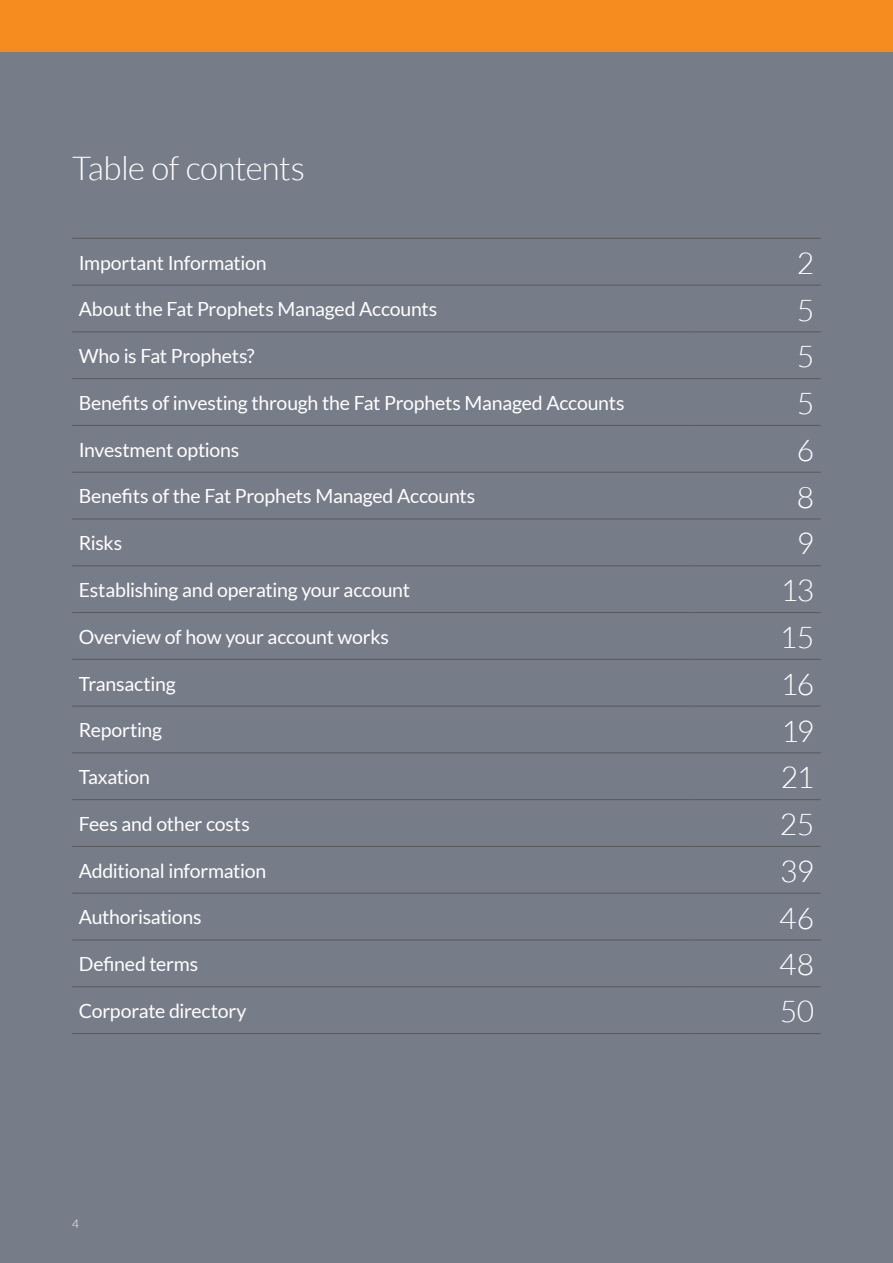
<style>
.page{position:relative;width:893px;height:1263px;background:#fff}
.page>*{position:absolute;margin:0;border:0;box-sizing:border-box;transform-origin:0 0}
.t1{font:300 33px "Lato";letter-spacing:-.015em;color:#fff}
.t2{font:300 30px "Lato";letter-spacing:-.02em;color:#fff}
.t3{font:19.5px "Lato";letter-spacing:-.015em;color:#fff}
.t4{font:300 12px "Lato";color:#fff}
</style>
<div class="page">
<div style="left:0;top:0;width:893px;height:51px;background:#f68b1f"></div>
<div style="left:0;top:53px;width:893px;height:1210px;background:#777c89"></div>
<hr style="left:72px;top:238px;width:620px;height:1px;background:#58595b">
<hr style="left:692px;top:238px;width:129px;height:1px;background:#58595b">
<hr style="left:72px;top:285px;width:620px;height:1px;background:#58595b">
<hr style="left:692px;top:285px;width:129px;height:1px;background:#58595b">
<hr style="left:72px;top:332px;width:620px;height:1px;background:#58595b">
<hr style="left:692px;top:332px;width:129px;height:1px;background:#58595b">
<hr style="left:72px;top:378px;width:620px;height:1px;background:#58595b">
<hr style="left:692px;top:378px;width:129px;height:1px;background:#58595b">
<hr style="left:72px;top:425px;width:620px;height:1px;background:#58595b">
<hr style="left:692px;top:425px;width:129px;height:1px;background:#58595b">
<hr style="left:72px;top:472px;width:620px;height:1px;background:#58595b">
<hr style="left:692px;top:472px;width:129px;height:1px;background:#58595b">
<hr style="left:72px;top:519px;width:620px;height:1px;background:#58595b">
<hr style="left:692px;top:519px;width:129px;height:1px;background:#58595b">
<hr style="left:72px;top:565px;width:620px;height:1px;background:#58595b">
<hr style="left:692px;top:565px;width:129px;height:1px;background:#58595b">
<hr style="left:72px;top:612px;width:620px;height:1px;background:#58595b">
<hr style="left:692px;top:612px;width:129px;height:1px;background:#58595b">
<hr style="left:72px;top:659px;width:620px;height:1px;background:#58595b">
<hr style="left:692px;top:659px;width:129px;height:1px;background:#58595b">
<hr style="left:72px;top:706px;width:620px;height:1px;background:#58595b">
<hr style="left:692px;top:706px;width:129px;height:1px;background:#58595b">
<hr style="left:72px;top:753px;width:620px;height:1px;background:#58595b">
<hr style="left:692px;top:753px;width:129px;height:1px;background:#58595b">
<hr style="left:72px;top:799px;width:620px;height:1px;background:#58595b">
<hr style="left:692px;top:799px;width:129px;height:1px;background:#58595b">
<hr style="left:72px;top:846px;width:620px;height:1px;background:#58595b">
<hr style="left:692px;top:846px;width:129px;height:1px;background:#58595b">
<hr style="left:72px;top:893px;width:620px;height:1px;background:#58595b">
<hr style="left:692px;top:893px;width:129px;height:1px;background:#58595b">
<hr style="left:72px;top:940px;width:620px;height:1px;background:#58595b">
<hr style="left:692px;top:940px;width:129px;height:1px;background:#58595b">
<hr style="left:72px;top:986px;width:620px;height:1px;background:#58595b">
<hr style="left:692px;top:986px;width:129px;height:1px;background:#58595b">
<hr style="left:72px;top:1033px;width:620px;height:1px;background:#58595b">
<hr style="left:692px;top:1033px;width:129px;height:1px;background:#58595b">
<h1 class="t1" style="left:72px;top:150px;width:234px">Table of contents</h1>
<p class="t3" style="left:79px;top:252px;width:189px">Important Information</p>
<h2 class="t2" style="left:797px;top:247px;width:19px">2</h2>
<p class="t3" style="left:79px;top:298px;width:360px">About the Fat Prophets Managed Accounts</p>
<h2 class="t2" style="left:797px;top:294px;width:19px">5</h2>
<p class="t3" style="left:79px;top:345px;width:177px">Who is Fat Prophets?</p>
<h2 class="t2" style="left:797px;top:340px;width:19px">5</h2>
<p class="t3" style="left:79px;top:392px;width:547px">Benefits of investing through the Fat Prophets Managed Accounts</p>
<h2 class="t2" style="left:797px;top:387px;width:19px">5</h2>
<p class="t3" style="left:79px;top:439px;width:162px">Investment options</p>
<h2 class="t2" style="left:797px;top:434px;width:19px">6</h2>
<p class="t3" style="left:79px;top:485px;width:398px">Benefits of the Fat Prophets Managed Accounts</p>
<h2 class="t2" style="left:797px;top:481px;width:19px">8</h2>
<p class="t3" style="left:79px;top:532px;width:45px">Risks</p>
<h2 class="t2" style="left:797px;top:528px;width:19px">9</h2>
<p class="t3" style="left:79px;top:579px;width:333px">Establishing and operating your account</p>
<h2 class="t2" style="left:781px;top:574px;width:35px">13</h2>
<p class="t3" style="left:79px;top:626px;width:312px">Overview of how your account works</p>
<h2 class="t2" style="left:780px;top:621px;width:36px">15</h2>
<p class="t3" style="left:79px;top:673px;width:98px">Transacting</p>
<h2 class="t2" style="left:781px;top:668px;width:35px">16</h2>
<p class="t3" style="left:79px;top:719px;width:85px">Reporting</p>
<h2 class="t2" style="left:782px;top:715px;width:34px">19</h2>
<p class="t3" style="left:79px;top:766px;width:73px">Taxation</p>
<h2 class="t2" style="left:781px;top:761px;width:35px">21</h2>
<p class="t3" style="left:79px;top:813px;width:173px">Fees and other costs</p>
<h2 class="t2" style="left:780px;top:808px;width:36px">25</h2>
<p class="t3" style="left:79px;top:860px;width:189px">Additional information</p>
<h2 class="t2" style="left:780px;top:855px;width:36px">39</h2>
<p class="t3" style="left:79px;top:906px;width:125px">Authorisations</p>
<h2 class="t2" style="left:779px;top:902px;width:37px">46</h2>
<p class="t3" style="left:79px;top:953px;width:121px">Defined terms</p>
<h2 class="t2" style="left:779px;top:948px;width:37px">48</h2>
<p class="t3" style="left:79px;top:1000px;width:169px">Corporate directory</p>
<h2 class="t2" style="left:780px;top:995px;width:36px">50</h2>
<p class="t4" style="left:72px;top:1217px;width:8px">4</p>
</div>
